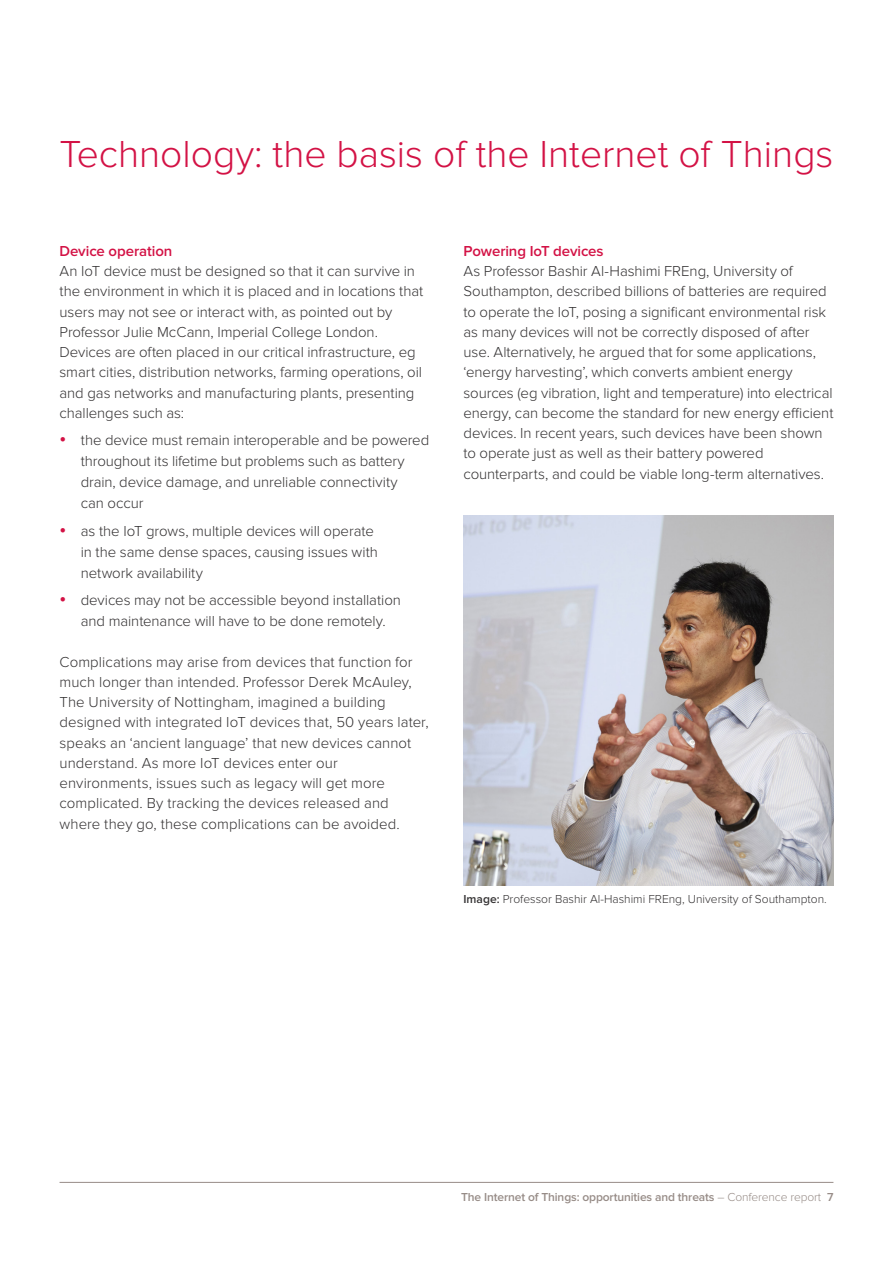
<style>
.page{position:relative;width:893px;height:1263px;background:#fff}
.page>*{position:absolute;margin:0;border:0;box-sizing:border-box;transform-origin:0 0}
.section_title{font:300 39px "Proxima Nova";color:#d31245}
.body{font:300 15px/20.2px "Proxima Nova";letter-spacing:-.005em;color:#333132}
._2nd_title{font:600 15px "Proxima Nova";letter-spacing:-.005em;color:#d31245}
.t1{font:600 12px "Proxima Nova";letter-spacing:-.01em;color:#978c87}
.caption_8pt{font:300 12px "Proxima Nova";color:#333132}
.s1{color:#d31245}
.s2{font-weight:600}
.s3{font-weight:300}
</style>
<div class="page">
<hr style="left:60px;top:1182px;width:773px;height:1px;background:#978c87">
<img style="left:463px;top:515px;width:370px;height:370px">
<p class="section_title" style="left:60px;top:132px;width:775px">Technology: the basis of the Internet of Things</p>
<p class="_2nd_title" style="left:60px;top:242px;width:114px">Device operation</p>
<p class="body" style="left:60px;top:261px;width:365px">An IoT device must be designed so that it can survive in the environment in which it is placed and in locations that users may not see or interact with, as pointed out by Professor Julie McCann, Imperial College London.<br>Devices are often placed in our critical infrastructure, eg smart cities, distribution networks, farming operations, oil and gas networks and manufacturing plants, presenting challenges such as:</p>
<p class="body" style="left:81px;top:430px;width:350px;line-height:21px;text-indent:-21px"><span class="s1">•</span> the device must remain interoperable and be powered throughout its lifetime but problems such as battery drain, device damage, and unreliable connectivity<br>can occur</p>
<p class="body" style="left:81px;top:520px;width:299px;line-height:21px;text-indent:-21px"><span class="s1">•</span> as the IoT grows, multiple devices will operate in the same dense spaces, causing issues with network availability</p>
<p class="body" style="left:60px;top:590px;width:343px;line-height:21px;text-align:center"><span class="s1">•</span> devices may not be accessible beyond installation and maintenance will have to be done remotely.</p>
<p class="body" style="left:60px;top:652px;width:371px">Complications may arise from devices that function for much longer than intended. Professor Derek McAuley, The University of Nottingham, imagined a building designed with integrated IoT devices that, 50 years later, speaks an ‘ancient language’ that new devices cannot understand. As more IoT devices enter our environments, issues such as legacy will get more complicated. By tracking the devices released and where they go, these complications can be avoided.</p>
<p class="_2nd_title" style="left:463px;top:242px;width:142px">Powering IoT devices</p>
<p class="body" style="left:463px;top:261px;width:371px">As Professor Bashir Al-Hashimi FREng, University of Southampton, described billions of batteries are required to operate the IoT, posing a significant environmental risk as many devices will not be correctly disposed of after use. Alternatively, he argued that for some applications, ‘energy harvesting’, which converts ambient energy sources (eg vibration, light and temperature) into electrical energy, can become the standard for new energy efficient devices. In recent years, such devices have been shown to operate just as well as their battery powered counterparts, and could be viable long-term alternatives.</p>
<p class="caption_8pt" style="left:463px;top:892px;width:365px"><span class="s2">Image:</span> Professor Bashir Al-Hashimi FREng, University of Southampton.</p>
<p class="t1" style="left:461px;top:1190px;width:374px">The Internet of Things: opportunities and threats <span class="s3">– Conference report</span> 7</p>
</div>
